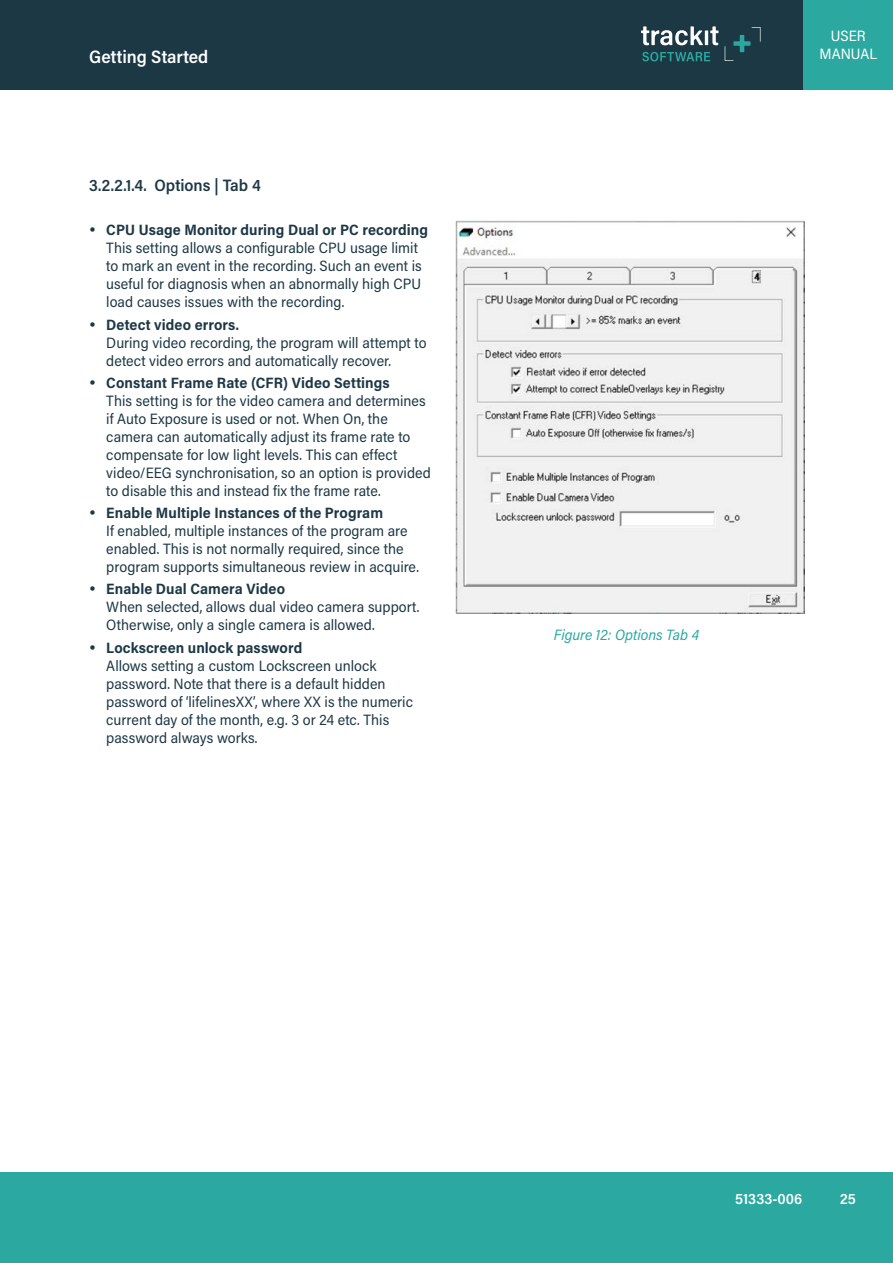
<style>
.page{position:relative;width:893px;height:1263px;background:#fff}
.page>*{position:absolute;margin:0;border:0;box-sizing:border-box;transform-origin:0 0}
.t1{font:600 18px "Acumin Pro Semi Cond";color:#fff}
.t2{font:600 16.5px "Acumin Pro Semi Cond";color:#1d3845}
.t3{font:15px/18px "Acumin Pro Semi Cond";color:#1d3845}
.t4{font:700 15px "Acumin Pro Semi Cond";letter-spacing:.005em;color:#1d3845}
.t5{font:italic 15px "Acumin Pro Semi Cond";color:#2ba9a0}
.t6{font:600 15px "Acumin Pro Semi Cond";color:#fff}
.t7{font:15px/18px "Acumin Pro Semi Cond";color:#fff;text-align:center}
</style>
<div class="page">
<div style="left:0;top:0;width:892px;height:89px;background:#1d3845"></div>
<div style="left:0;top:1172px;width:892px;height:91px;background:#2ba9a0"></div>
<div style="left:804px;top:0;width:89px;height:89px;background:#2ba9a0"></div>
<svg style="left:641px;top:26px;width:62px;height:19px"></svg>
<hr style="left:705px;top:31px;width:3px;height:14px;background:#fff">
<svg style="left:710px;top:26px;width:8px;height:19px"></svg>
<svg style="left:642px;top:52px;width:68px;height:9px"></svg>
<svg style="left:725px;top:27px;width:35px;height:34px"></svg>
<img style="left:455px;top:220px;width:349px;height:393px">
<p class="t1" style="left:89px;top:44px;width:121px">Getting Started</p>
<p class="t2" style="left:89px;top:173px;width:173px">3.2.2.1.4. Options | Tab 4</p>
<p class="t4" style="left:106px;top:219px;width:323px">CPU Usage Monitor during Dual or PC recording</p>
<p class="t3" style="left:106px;top:238px;width:317px">This setting allows a configurable CPU usage limit to mark an event in the recording. Such an event is useful for diagnosis when an abnormally high CPU load causes issues with the recording.</p>
<p class="t4" style="left:106px;top:314px;width:134px">Detect video errors.</p>
<p class="t3" style="left:106px;top:333px;width:322px">During video recording, the program will attempt to detect video errors and automatically recover.</p>
<p class="t4" style="left:106px;top:372px;width:285px">Constant Frame Rate (CFR) Video Settings</p>
<p class="t3" style="left:106px;top:391px;width:326px">This setting is for the video camera and determines if Auto Exposure is used or not. When On, the camera can automatically adjust its frame rate to compensate for low light levels. This can effect video/EEG synchronisation, so an option is provided to disable this and instead fix the frame rate.</p>
<p class="t4" style="left:106px;top:502px;width:278px">Enable Multiple Instances of the Program</p>
<p class="t3" style="left:106px;top:521px;width:314px">If enabled, multiple instances of the program are enabled. This is not normally required, since the program supports simultaneous review in acquire.</p>
<p class="t4" style="left:106px;top:578px;width:180px">Enable Dual Camera Video</p>
<p class="t3" style="left:106px;top:597px;width:315px">When selected, allows dual video camera support.<br>Otherwise, only a single camera is allowed.</p>
<p class="t4" style="left:106px;top:637px;width:198px">Lockscreen unlock password</p>
<p class="t3" style="left:106px;top:656px;width:308px">Allows setting a custom Lockscreen unlock password. Note that there is a default hidden password of ‘lifelinesXX’, where XX is the numeric current day of the month, e.g. 3 or 24 etc. This password always works.</p>
<p class="t7" style="left:820px;top:26px;width:59px">USER<br>MANUAL</p>
<p class="t5" style="left:554px;top:625px;width:147px">Figure 12: Options Tab 4</p>
<p class="t6" style="left:735px;top:1188px;width:68px">51333-006</p>
<p class="t6" style="left:840px;top:1188px;width:17px">25</p>
</div>
